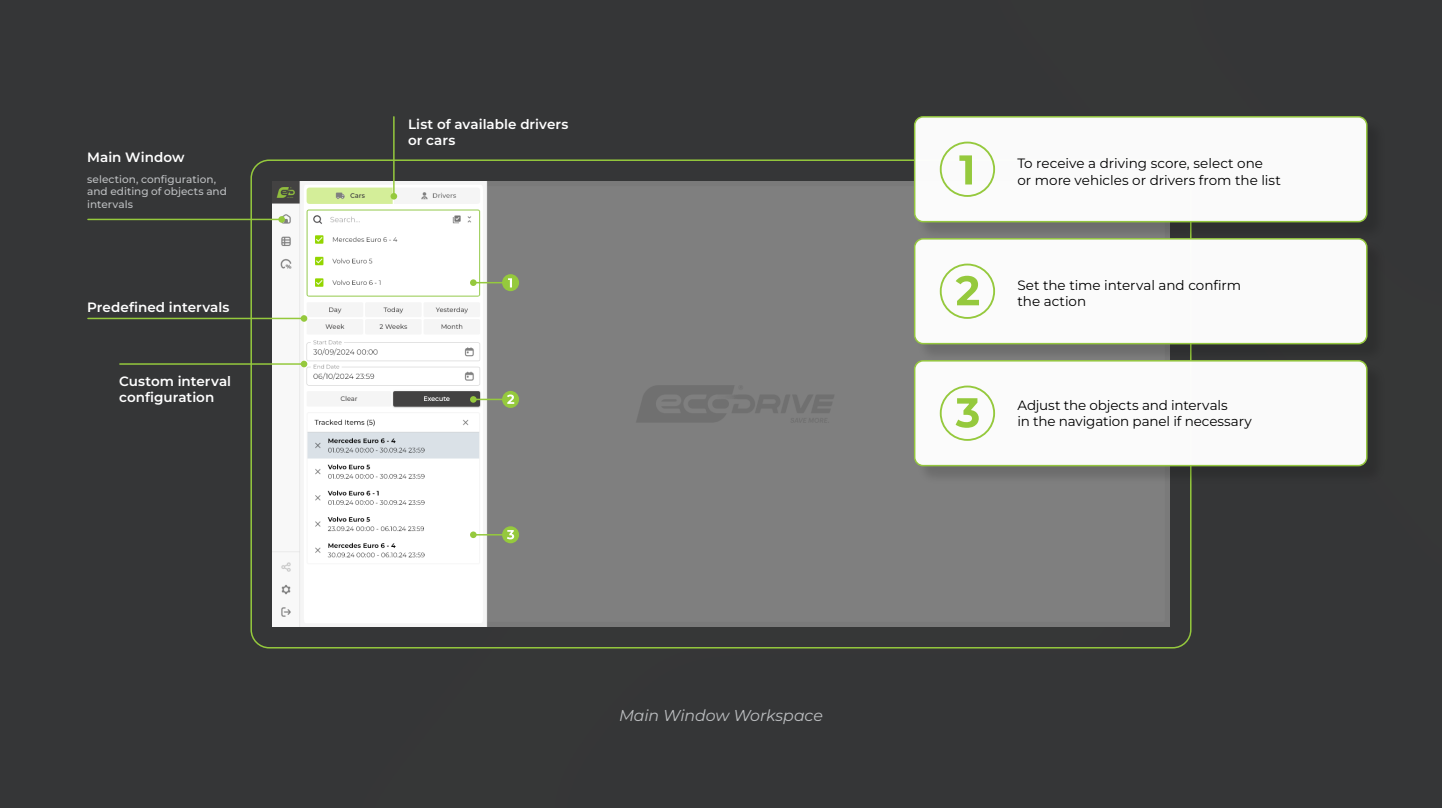
<style>
.page{position:relative;width:1442px;height:808px;background:#fff}
.page>*{position:absolute;margin:0;border:0;box-sizing:border-box;transform-origin:0 0}
.t1{font:italic 15.75px "Montserrat";letter-spacing:-.01em;color:#bcbec0}
.t2{font:13.5px/16.2px "Montserrat";letter-spacing:-.005em;color:#000}
.t3{font:600 13.5px/16.2px "Montserrat";letter-spacing:.005em;color:#fff}
.t4{font:500 10.5px/12.6px "Montserrat";color:#bcbec0}
</style>
<div class="page">
<div style="left:0;top:0;width:1441px;height:808px;background:#353637"></div>
<img style="left:273px;top:182px;width:896px;height:444px">
<hr style="left:473px;top:282px;width:37px;height:1px;background:#95c93d">
<div style="left:470px;top:279px;width:6px;height:7px;background:#95c93d;border-radius:50%"></div>
<div style="left:502px;top:274px;width:17px;height:17px;background:#95c93d;border-radius:50%"></div>
<svg style="left:508px;top:278px;width:4px;height:9px"></svg>
<hr style="left:473px;top:399px;width:37px;height:1px;background:#95c93d">
<div style="left:470px;top:396px;width:6px;height:7px;background:#95c93d;border-radius:50%"></div>
<div style="left:502px;top:391px;width:17px;height:17px;background:#95c93d;border-radius:50%"></div>
<svg style="left:507px;top:394px;width:7px;height:10px"></svg>
<hr style="left:473px;top:534px;width:37px;height:1px;background:#95c93d">
<div style="left:470px;top:531px;width:6px;height:7px;background:#95c93d;border-radius:50%"></div>
<div style="left:502px;top:526px;width:17px;height:17px;background:#95c93d;border-radius:50%"></div>
<svg style="left:507px;top:530px;width:7px;height:9px"></svg>
<hr style="left:393px;top:117px;width:1px;height:79px;background:#95c93d">
<div style="left:390px;top:193px;width:7px;height:7px;background:#95c93d;border-radius:50%"></div>
<hr style="left:88px;top:318px;width:216px;height:1px;background:#95c93d">
<div style="left:301px;top:315px;width:6px;height:7px;background:#95c93d;border-radius:50%"></div>
<hr style="left:120px;top:363px;width:184px;height:2px;background:#95c93d">
<svg style="left:301px;top:361px;width:6px;height:6px"></svg>
<hr style="left:88px;top:219px;width:194px;height:1px;background:#95c93d">
<div style="left:278px;top:216px;width:7px;height:7px;background:#95c93d;border-radius:50%"></div>
<div style="left:916px;top:119px;width:469px;height:366px;background:#000;opacity:.15"></div>
<div style="left:914px;top:117px;width:452px;height:105px;background:#fff;border-radius:9px"></div>
<div style="left:914px;top:116px;width:453px;height:106px;border:2px solid #95c93d;border-radius:9px"></div>
<div style="left:914px;top:239px;width:452px;height:105px;background:#fff;border-radius:9px"></div>
<div style="left:914px;top:238px;width:453px;height:106px;border:2px solid #95c93d;border-radius:9px"></div>
<div style="left:914px;top:361px;width:452px;height:105px;background:#fff;border-radius:9px"></div>
<div style="left:914px;top:360px;width:453px;height:106px;border:2px solid #95c93d;border-radius:9px"></div>
<div style="left:939px;top:264px;width:56px;height:55px;border:2px solid #95c93d;border-radius:50%"></div>
<svg style="left:955px;top:276px;width:24px;height:29px"></svg>
<div style="left:939px;top:386px;width:56px;height:55px;border:2px solid #95c93d;border-radius:50%"></div>
<svg style="left:955px;top:398px;width:23px;height:30px"></svg>
<div style="left:939px;top:142px;width:56px;height:55px;border:2px solid #95c93d;border-radius:50%"></div>
<svg style="left:959px;top:155px;width:13px;height:29px"></svg>
<p class="t3" style="left:87px;top:149px;width:99px">Main Window</p>
<p class="t4" style="left:87px;top:173px;width:141px">selection, configuration, and editing of objects and intervals</p>
<p class="t3" style="left:87px;top:299px;width:144px">Predefined intervals</p>
<p class="t3" style="left:119px;top:373px;width:114px">Custom interval configuration</p>
<p class="t3" style="left:408px;top:116px;width:162px">List of available drivers or cars</p>
<p class="t1" style="left:619px;top:705px;width:205px">Main Window Workspace</p>
<p class="t2" style="left:1017px;top:156px;width:265px">To receive a driving score, select one<br>or more vehicles or drivers from the list</p>
<p class="t2" style="left:1017px;top:277px;width:225px">Set the time interval and confirm the action</p>
<p class="t2" style="left:1017px;top:397px;width:236px">Adjust the objects and intervals<br>in the navigation panel if necessary</p>
</div>
